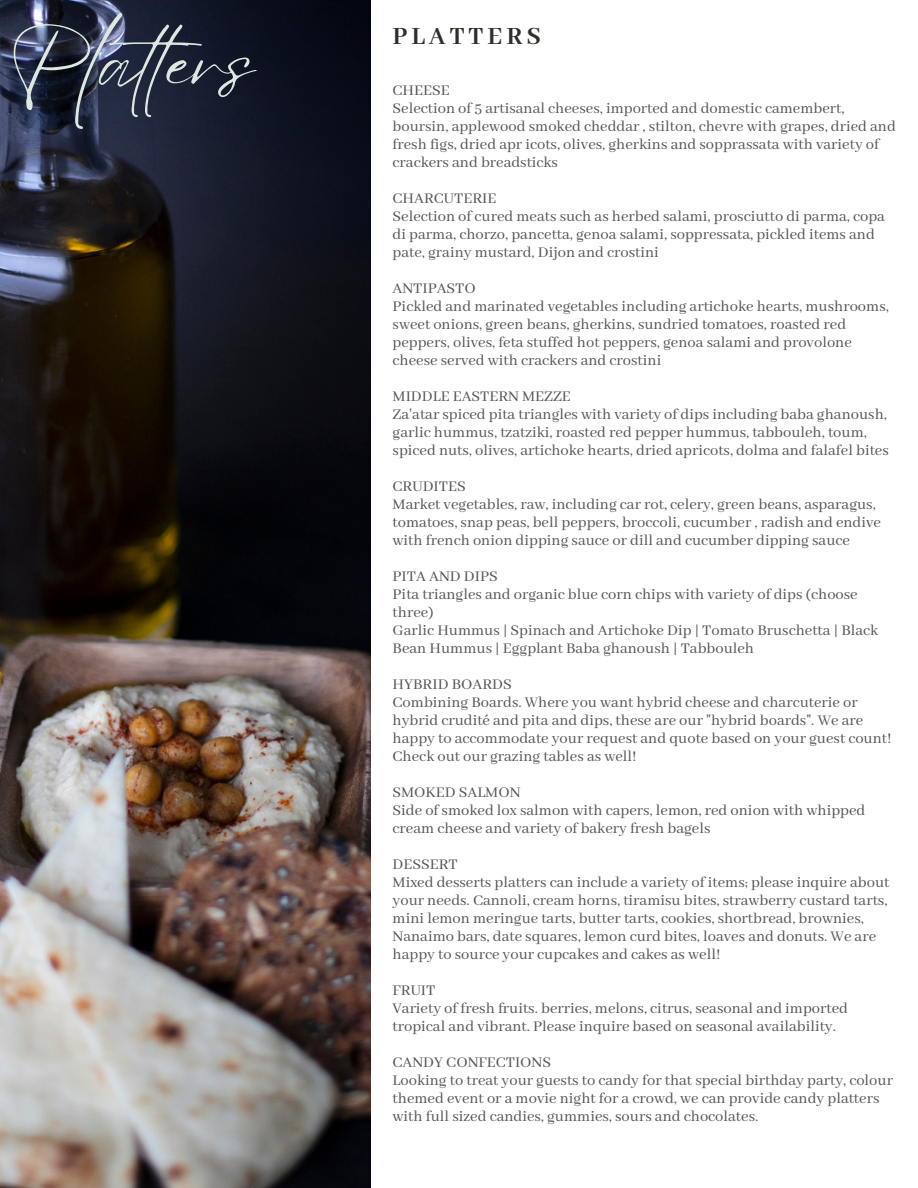
<style>
.page{position:relative;width:918px;height:1188px;background:#fff}
.page>*{position:absolute;margin:0;border:0;box-sizing:border-box;transform-origin:0 0}
.t1{font:82.5px "Eyesome Script";letter-spacing:-.01em;color:#dde8e0}
.t2{font:700 27px "Abhaya Libre";letter-spacing:.15em;color:#312e29}
.t3{font:16.5px/18px "Abhaya Libre";color:#545454}
</style>
<div class="page">
<img style="left:0;top:0;width:371px;height:1188px">
<h2 class="t1" style="left:10px;top:10px;width:246px">Platers</h2>
<h1 class="t2" style="left:393px;top:21px;width:150px">PLATTERS</h1>
<p class="t3" style="left:393px;top:82px;width:59px">CHEESE</p>
<p class="t3" style="left:393px;top:100px;width:505px">Selection of 5 artisanal cheeses, imported and domestic camembert, boursin, applewood smoked cheddar , stilton, chevre with grapes, dried and fresh figs, dried apr icots, olives, gherkins and sopprassata with variety of crackers and breadsticks</p>
<p class="t3" style="left:393px;top:190px;width:105px">CHARCUTERIE</p>
<p class="t3" style="left:393px;top:208px;width:494px">Selection of cured meats such as herbed salami, prosciutto di parma, copa di parma, chorzo, pancetta, genoa salami, soppressata, pickled items and pate, grainy mustard, Dijon and crostini</p>
<p class="t3" style="left:393px;top:280px;width:85px">ANTIPASTO</p>
<p class="t3" style="left:393px;top:298px;width:498px">Pickled and marinated vegetables including artichoke hearts, mushrooms, sweet onions, green beans, gherkins, sundried tomatoes, roasted red peppers, olives, feta stuffed hot peppers, genoa salami and provolone cheese served with crackers and crostini</p>
<p class="t3" style="left:393px;top:388px;width:180px">MIDDLE EASTERN MEZZE</p>
<p class="t3" style="left:393px;top:406px;width:498px">Za'atar spiced pita triangles with variety of dips including baba ghanoush, garlic hummus, tzatziki, roasted red pepper hummus, tabbouleh, toum, spiced nuts, olives, artichoke hearts, dried apricots, dolma and falafel bites</p>
<p class="t3" style="left:393px;top:478px;width:75px">CRUDITES</p>
<p class="t3" style="left:393px;top:496px;width:490px">Market vegetables, raw, including car rot, celery, green beans, asparagus, tomatoes, snap peas, bell peppers, broccoli, cucumber , radish and endive with french onion dipping sauce or dill and cucumber dipping sauce</p>
<p class="t3" style="left:393px;top:568px;width:107px">PITA AND DIPS</p>
<p class="t3" style="left:393px;top:586px;width:467px">Pita triangles and organic blue corn chips with variety of dips (choose three)</p>
<p class="t3" style="left:393px;top:622px;width:487px">Garlic Hummus | Spinach and Artichoke Dip | Tomato Bruschetta | Black<br>Bean Hummus | Eggplant Baba ghanoush | Tabbouleh</p>
<p class="t3" style="left:393px;top:676px;width:121px">HYBRID BOARDS</p>
<p class="t3" style="left:393px;top:694px;width:501px">Combining Boards. Where you want hybrid cheese and charcuterie or hybrid crudité and pita and dips, these are our "hybrid boards". We are happy to accommodate your request and quote based on your guest count!<br>Check out our grazing tables as well!</p>
<p class="t3" style="left:393px;top:784px;width:129px">SMOKED SALMON</p>
<p class="t3" style="left:393px;top:802px;width:474px">Side of smoked lox salmon with capers, lemon, red onion with whipped cream cheese and variety of bakery fresh bagels</p>
<p class="t3" style="left:393px;top:856px;width:67px">DESSERT</p>
<p class="t3" style="left:393px;top:874px;width:498px">Mixed desserts platters can include a variety of items; please inquire about your needs. Cannoli, cream horns, tiramisu bites, strawberry custard tarts, mini lemon meringue tarts, butter tarts, cookies, shortbread, brownies, Nanaimo bars, date squares, lemon curd bites, loaves and donuts. We are happy to source your cupcakes and cakes as well!</p>
<p class="t3" style="left:393px;top:982px;width:44px">FRUIT</p>
<p class="t3" style="left:393px;top:1000px;width:457px">Variety of fresh fruits. berries, melons, citrus, seasonal and imported tropical and vibrant. Please inquire based on seasonal availability.</p>
<p class="t3" style="left:393px;top:1054px;width:160px">CANDY CONFECTIONS</p>
<p class="t3" style="left:393px;top:1072px;width:502px">Looking to treat your guests to candy for that special birthday party, colour themed event or a movie night for a crowd, we can provide candy platters with full sized candies, gummies, sours and chocolates.</p>
</div>
